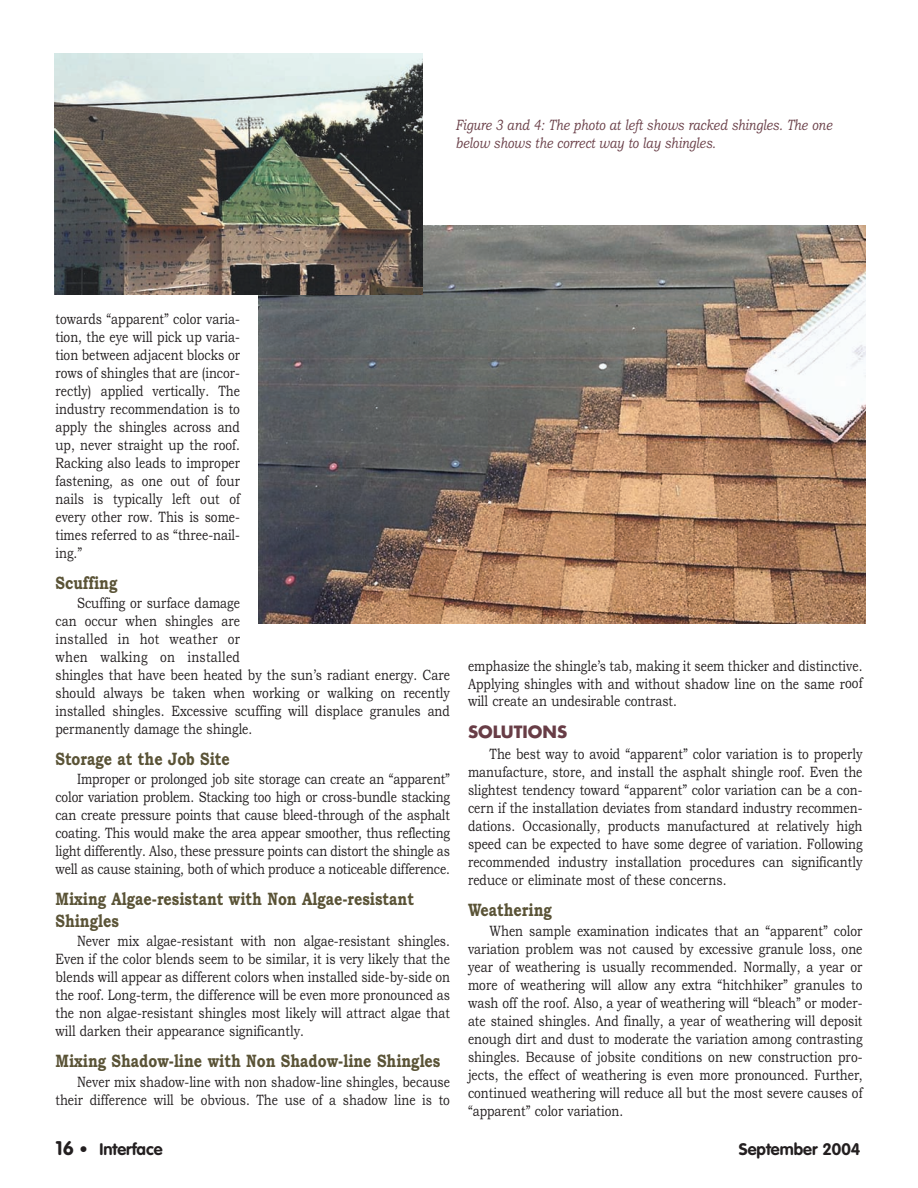
<style>
.page{position:relative;width:918px;height:1188px;background:#fff}
.page>*{position:absolute;margin:0;border:0;box-sizing:border-box;transform-origin:0 0}
.t1{font:700 18px/21.6px "Bookman Old Style";color:#5a5336;scale:.8 1}
.t2{font:700 16.5px "VAG Rounded";color:#231f20}
.t3{font:700 16.5px "Futura";color:#683d46}
.t4{font:15px/18px "Bookman Old Style";color:#231f20;text-align:justify;scale:.8 1}
.t5{font:italic 15px/18px "Bookman Old Style";color:#683d46;scale:.8 1}
.s1{font-size:19.5px}
</style>
<div class="page">
<img style="left:258px;top:225px;width:608px;height:399px">
<img style="left:54px;top:54px;width:369px;height:241px">
<p class="t5" style="left:456px;top:117px;width:472px">Figure 3 and 4: The photo at left shows racked shingles. The one below shows the correct way to lay shingles.</p>
<p class="t4" style="left:56px;top:311px;width:232px">towards “apparent” color varia&shy;tion, the eye will pick up varia&shy;tion between adjacent blocks or rows of shingles that are (incor&shy;rectly) applied vertically. The industry recommendation is to apply the shingles across and up, never straight up the roof.<br>Racking also leads to improper fastening, as one out of four nails is typically left out of every other row. This is some&shy;times referred to as “three-nail&shy;ing.”</p>
<h4 class="t1" style="left:56px;top:573px;width:79px">Scuffing</h4>
<p class="t4" style="left:56px;top:595px;width:232px;text-align:right">Scuffing or surface damage can occur when shingles are</p>
<p class="t4" style="left:56px;top:631px;width:495px;text-align:left">installed in hot weather or<br>when walking on installed<br>shingles that have been heated by the sun’s radiant energy. Care should always be taken when working or walking on recently installed shingles. Excessive scuffing will displace granules and permanently damage the shingle.</p>
<h4 class="t1" style="left:56px;top:750px;width:220px">Storage at the Job Site</h4>
<p class="t4" style="left:56px;top:772px;width:495px;text-indent:22px">Improper or prolonged job site storage can create an “apparent” color variation problem. Stacking too high or cross-bundle stacking can create pressure points that cause bleed-through of the asphalt coating. This would make the area appear smoother, thus reflecting light differently. Also, these pressure points can distort the shingle as well as cause staining, both of which produce a noticeable difference.</p>
<h4 class="t1" style="left:56px;top:890px;width:450px">Mixing Algae-resistant with Non Algae-resistant<br>Shingles</h4>
<p class="t4" style="left:56px;top:934px;width:495px;text-indent:22px">Never mix algae-resistant with non algae-resistant shingles.<br>Even if the color blends seem to be similar, it is very likely that the blends will appear as different colors when installed side-by-side on the roof. Long-term, the difference will be even more pronounced as the non algae-resistant shingles most likely will attract algae that will darken their appearance significantly.</p>
<h4 class="t1" style="left:56px;top:1052px;width:483px">Mixing Shadow-line with Non Shadow-line Shingles</h4>
<p class="t4" style="left:56px;top:1074px;width:495px;text-align:right">Never mix shadow-line with non shadow-line shingles, because their difference will be obvious. The use of a shadow line is to</p>
<p class="t4" style="left:468px;top:658px;width:495px">emphasize the shingle’s tab, making it seem thicker and distinctive.<br>Applying shingles with and without shadow line on the same roof will create an undesirable contrast.</p>
<h4 class="t3" style="left:468px;top:725px;width:101px">SOLUTIONS</h4>
<p class="t4" style="left:468px;top:747px;width:495px;text-indent:22px">The best way to avoid “apparent” color variation is to properly manufacture, store, and install the asphalt shingle roof. Even the slightest tendency toward “apparent” color variation can be a con&shy;cern if the installation deviates from standard industry recommen&shy;dations. Occasionally, products manufactured at relatively high speed can be expected to have some degree of variation. Following recommended industry installation procedures can significantly reduce or eliminate most of these concerns.</p>
<h4 class="t1" style="left:468px;top:901px;width:106px">Weathering</h4>
<p class="t4" style="left:468px;top:923px;width:495px;text-indent:22px">When sample examination indicates that an “apparent” color variation problem was not caused by excessive granule loss, one year of weathering is usually recommended. Normally, a year or more of weathering will allow any extra “hitchhiker” granules to wash off the roof. Also, a year of weathering will “bleach” or moder&shy;ate stained shingles. And finally, a year of weathering will deposit enough dirt and dust to moderate the variation among contrasting shingles. Because of jobsite conditions on new construction pro&shy;jects, the effect of weathering is even more pronounced. Further, continued weathering will reduce all but the most severe causes of “apparent” color variation.</p>
<p class="t2" style="left:56px;top:1143px;width:109px"><span class="s1">16</span> • Interface</p>
<p class="t2" style="left:739px;top:1143px;width:123px">September 2004</p>
</div>
